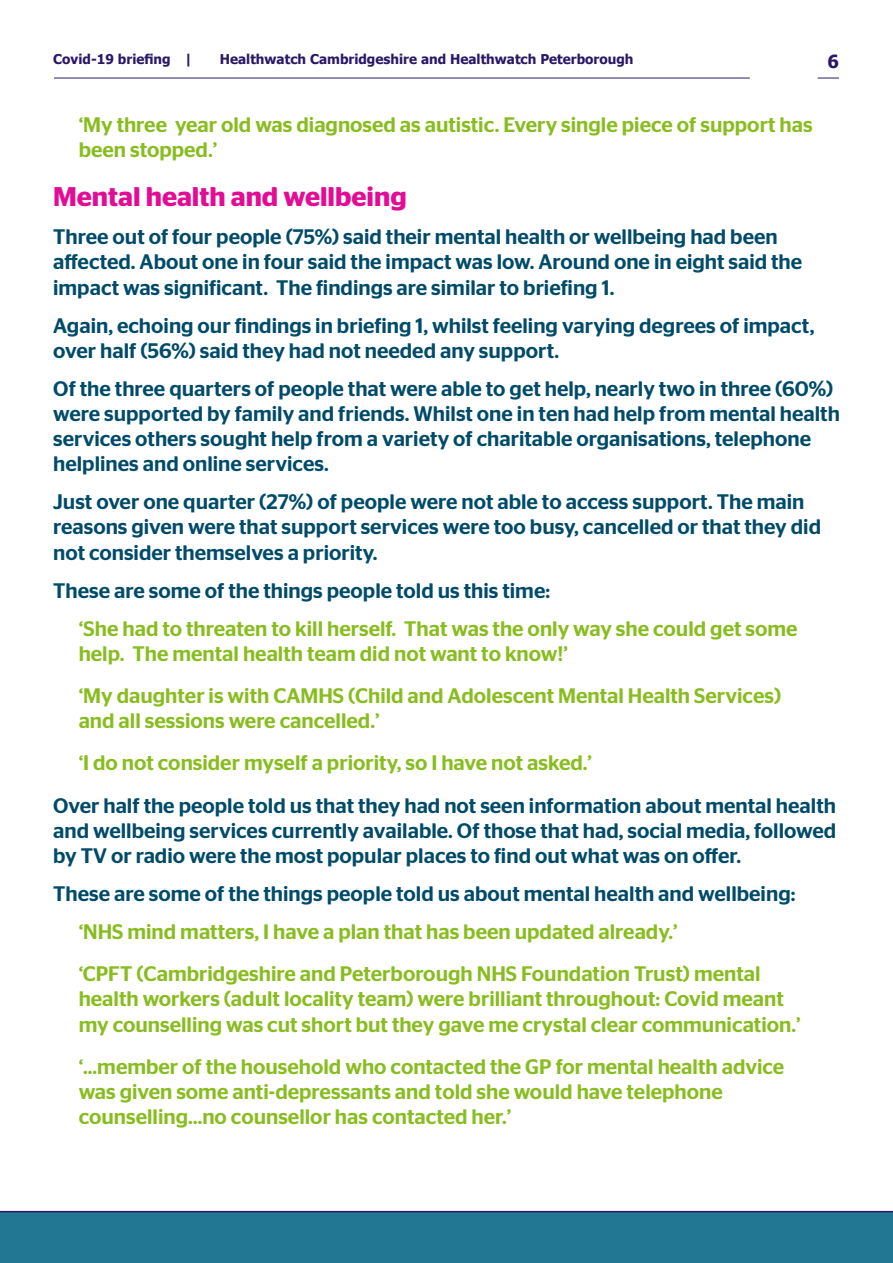
<style>
.page{position:relative;width:893px;height:1263px;background:#fff}
.page>*{position:absolute;margin:0;border:0;box-sizing:border-box;transform-origin:0 0}
.t1{font:600 27px "Stag Sans";color:#e30c95}
.t2{font:500 21px/25.2px "Stag Sans";color:#004b69}
.t3{font:500 21px/25.2px "Stag Sans";color:#88bd1f}
.t4{font:700 18px "Tahoma";color:#2a1866}
.t5{font:700 13.5px "Tahoma";color:#2a1866}
</style>
<div class="page">
<div style="left:0;top:1211px;width:893px;height:52px;background:#227793"></div>
<hr style="left:54px;top:78px;width:696px;height:1px;background:#2a1866">
<svg style="left:818px;top:78px;width:21px;height:1px"></svg>
<p class="t5" style="left:53px;top:50px;width:141px">Covid-19 briefing |</p>
<p class="t5" style="left:220px;top:50px;width:415px">Healthwatch Cambridgeshire and Healthwatch Peterborough</p>
<p class="t4" style="left:827px;top:49px;width:13px">6</p>
<p class="t3" style="left:79px;top:112px;width:736px">‘My three year old was diagnosed as autistic. Every single piece of support has been stopped.’</p>
<p class="t1" style="left:53px;top:181px;width:355px">Mental health and wellbeing</p>
<p class="t2" style="left:53px;top:224px;width:751px">Three out of four people (75%) said their mental health or wellbeing had been affected. About one in four said the impact was low. Around one in eight said the impact was significant. The findings are similar to briefing 1.</p>
<p class="t2" style="left:53px;top:313px;width:763px">Again, echoing our findings in briefing 1, whilst feeling varying degrees of impact, over half (56%) said they had not needed any support.</p>
<p class="t2" style="left:53px;top:376px;width:788px">Of the three quarters of people that were able to get help, nearly two in three (60%) were supported by family and friends. Whilst one in ten had help from mental health services others sought help from a variety of charitable organisations, telephone helplines and online services.</p>
<p class="t2" style="left:53px;top:489px;width:769px">Just over one quarter (27%) of people were not able to access support. The main reasons given were that support services were too busy, cancelled or that they did not consider themselves a priority.</p>
<p class="t2" style="left:53px;top:578px;width:499px">These are some of the things people told us this time:</p>
<p class="t3" style="left:79px;top:616px;width:720px">‘She had to threaten to kill herself. That was the only way she could get some help. The mental health team did not want to know!’</p>
<p class="t3" style="left:79px;top:683px;width:704px">‘My daughter is with CAMHS (Child and Adolescent Mental Health Services) and all sessions were cancelled.’</p>
<p class="t3" style="left:79px;top:750px;width:515px">‘I do not consider myself a priority, so I have not asked.’</p>
<p class="t2" style="left:53px;top:793px;width:785px;text-align:justify">Over half the people told us that they had not seen information about mental health and wellbeing services currently available. Of those that had, social media, followed by TV or radio were the most popular places to find out what was on offer.</p>
<p class="t2" style="left:53px;top:881px;width:744px">These are some of the things people told us about mental health and wellbeing:</p>
<p class="t3" style="left:79px;top:910px;width:683px;line-height:42.2px">‘NHS mind matters, I have a plan that has been updated already.’<br>‘CPFT (Cambridgeshire and Peterborough NHS Foundation Trust) mental</p>
<p class="t3" style="left:79px;top:986px;width:723px">health workers (adult locality team) were brilliant throughout: Covid meant my counselling was cut short but they gave me crystal clear communication.’</p>
<p class="t3" style="left:79px;top:1054px;width:707px">‘...member of the household who contacted the GP for mental health advice was given some anti-depressants and told she would have telephone counselling…no counsellor has contacted her.’</p>
</div>
